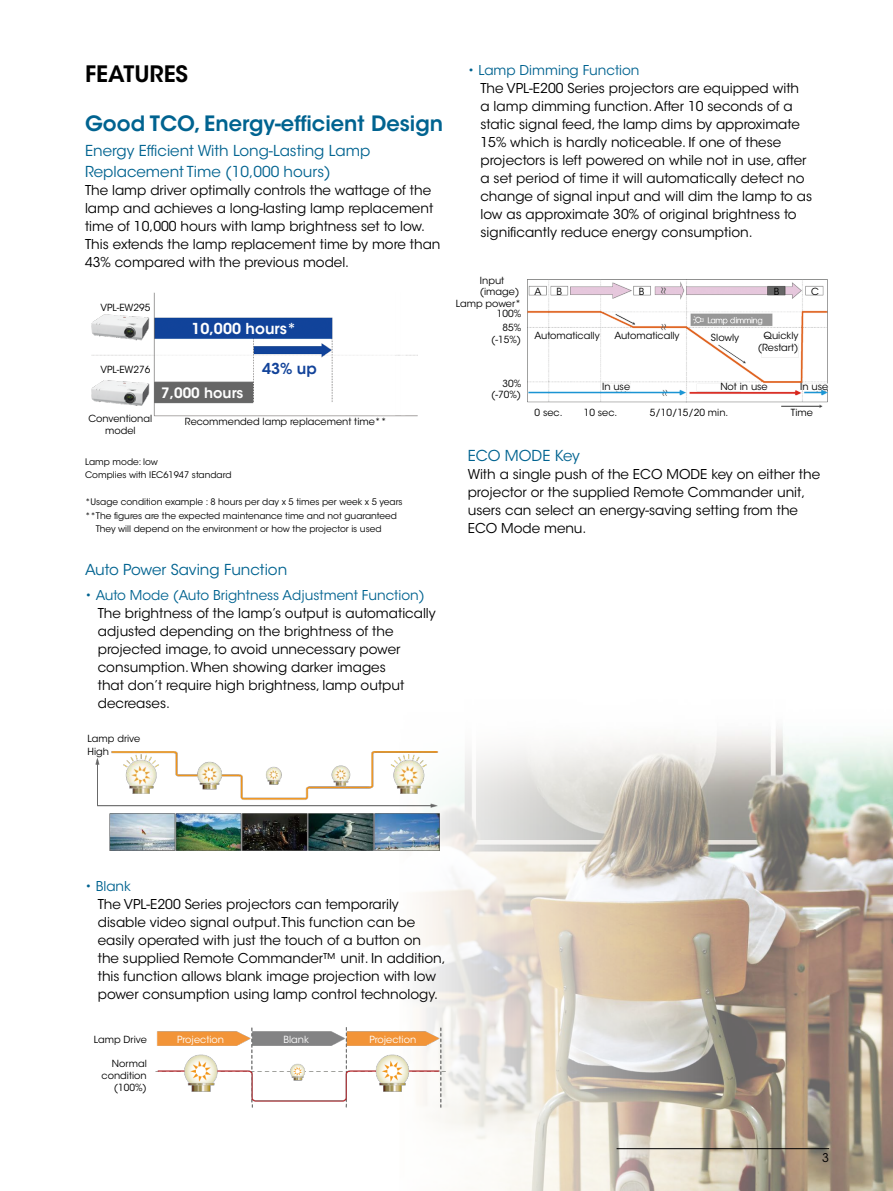
<style>
.page{position:relative;width:893px;height:1191px;background:#fff}
.page>*{position:absolute;margin:0;border:0;box-sizing:border-box;transform-origin:0 0}
.t1{font:600 22.5px "ITC Avant Garde Std";color:#000}
.t2{font:600 21px "ITC Avant Garde Std";color:#006390}
.t3{font:15px/21px "ITC Avant Garde Std";color:#006390}
.t4{font:600 15px "ITC Avant Garde Std";color:#fff}
.t5{font:600 15px "ITC Avant Garde Std";color:#12439a}
.t6{font:600 14.25px "ITC Avant Garde Std";color:#fff}
.t7{font:13.5px/18px "ITC Avant Garde Std";color:#000}
.t8{font:13.5px "ITC Avant Garde Std";color:#006390}
.t9{font:12px "ITC Avant Garde Std";color:#000}
.t10{font:9.75px/11.7px "ITC Avant Garde Std";color:#000;text-align:center}
.t11{font:9.75px "ITC Avant Garde Std";color:#fff}
.t12{font:9px/13.5px "ITC Avant Garde Std";color:#000}
</style>
<div class="page">
<img style="left:400px;top:728px;width:493px;height:463px">
<hr style="left:617px;top:1148px;width:212px;height:1px;background:#000">
<img style="left:92px;top:292px;width:326px;height:125px">
<img style="left:95px;top:737px;width:344px;height:113px">
<img style="left:155px;top:1027px;width:290px;height:80px">
<img style="left:527px;top:280px;width:301px;height:128px">
<h1 class="t1" style="left:85px;top:60px;width:105px">FEATURES</h1>
<h2 class="t2" style="left:85px;top:110px;width:360px">Good TCO, Energy-efficient Design</h2>
<p class="t3" style="left:85px;top:140px;width:287px">Energy Efficient With Long-Lasting Lamp<br>Replacement Time (10,000 hours)</p>
<p class="t7" style="left:85px;top:181px;width:357px">The lamp driver optimally controls the wattage of the lamp and achieves a long-lasting lamp replacement time of 10,000 hours with lamp brightness set to low.<br>This extends the lamp replacement time by more than 43% compared with the previous model.</p>
<p class="t10" style="left:100px;top:301px;width:52px">VPL-EW295</p>
<p class="t10" style="left:100px;top:364px;width:52px">VPL-EW276</p>
<p class="t4" style="left:191px;top:319px;width:107px">10,000 hours*</p>
<p class="t6" style="left:161px;top:384px;width:84px">7,000 hours</p>
<p class="t5" style="left:262px;top:359px;width:56px">43% up</p>
<p class="t10" style="left:88px;top:413px;width:65px">Conventional</p>
<p class="t10" style="left:185px;top:416px;width:203px">Recommended lamp replacement time**</p>
<p class="t10" style="left:105px;top:425px;width:32px">model</p>
<p class="t12" style="left:85px;top:455px;width:148px">Lamp mode: low<br>Complies with IEC61947 standard</p>
<p class="t12" style="left:85px;top:495px;width:319px">*Usage condition example : 8 hours per day x 5 times per week x 5 years</p>
<p class="t12" style="left:85px;top:509px;width:313px">**The figures are the expected maintenance time and not guaranteed</p>
<p class="t12" style="left:96px;top:522px;width:287px">They will depend on the environment or how the projector is used</p>
<p class="t3" style="left:85px;top:559px;width:204px">Auto Power Saving Function</p>
<p class="t8" style="left:85px;top:586px;width:341px">• Auto Mode (Auto Brightness Adjustment Function)</p>
<p class="t7" style="left:98px;top:604px;width:339px">The brightness of the lamp’s output is automatically adjusted depending on the brightness of the projected image, to avoid unnecessary power consumption. When showing darker images<br>that don’t require high brightness, lamp output decreases.</p>
<p class="t10" style="left:88px;top:731px;width:54px;line-height:13.5px;text-align:left">Lamp drive<br>High</p>
<p class="t8" style="left:468px;top:62px;width:173px">• Lamp Dimming Function</p>
<p class="t7" style="left:480px;top:79px;width:333px">The VPL-E200 Series projectors are equipped with<br>a lamp dimming function. After 10 seconds of a static signal feed, the lamp dims by approximate 15% which is hardly noticeable. If one of these projectors is left powered on while not in use, after a set period of time it will automatically detect no change of signal input and will dim the lamp to as low as approximate 30% of original brightness to significantly reduce energy consumption.</p>
<p class="t10" style="left:480px;top:274px;width:26px">Input</p>
<p class="t10" style="left:480px;top:286px;width:41px">(image)</p>
<p class="t10" style="left:456px;top:297px;width:67px">Lamp power*</p>
<p class="t10" style="left:497px;top:306px;width:26px;line-height:14.4px">100%<br>85%</p>
<p class="t10" style="left:491px;top:334px;width:31px">(-15%)</p>
<p class="t10" style="left:491px;top:377px;width:31px;text-align:right">30% (-70%)</p>
<p class="t10" style="left:556px;top:286px;width:7px">B</p>
<p class="t10" style="left:639px;top:286px;width:7px">B</p>
<p class="t10" style="left:774px;top:286px;width:7px">B</p>
<p class="t10" style="left:811px;top:286px;width:9px">C</p>
<p class="t10" style="left:534px;top:286px;width:8px">A</p>
<p class="t10" style="left:534px;top:330px;width:67px">Automatically</p>
<p class="t10" style="left:614px;top:330px;width:67px">Automatically</p>
<p class="t10" style="left:711px;top:332px;width:30px">Slowly</p>
<p class="t10" style="left:758px;top:330px;width:42px">Quickly (Restart)</p>
<p class="t10" style="left:602px;top:381px;width:30px">In use</p>
<p class="t10" style="left:720px;top:381px;width:49px">Not in use</p>
<p class="t10" style="left:800px;top:381px;width:30px">In use</p>
<p class="t10" style="left:535px;top:406px;width:29px">0 sec.</p>
<p class="t10" style="left:584px;top:406px;width:35px">10 sec.</p>
<p class="t10" style="left:650px;top:406px;width:80px">5/10/15/20 min.</p>
<p class="t10" style="left:791px;top:406px;width:24px">Time</p>
<p class="t3" style="left:468px;top:445px;width:114px">ECO MODE Key</p>
<p class="t7" style="left:468px;top:465px;width:354px">With a single push of the ECO MODE key on either the projector or the supplied Remote Commander unit, users can select an energy-saving setting from the ECO Mode menu.</p>
<p class="t8" style="left:85px;top:878px;width:48px">• Blank</p>
<p class="t7" style="left:98px;top:895px;width:350px">The VPL-E200 Series projectors can temporarily disable video signal output. This function can be easily operated with just the touch of a button on the supplied Remote Commander™ unit. In addition, this function allows blank image projection with low power consumption using lamp control technology.</p>
<p class="t10" style="left:94px;top:1034px;width:54px">Lamp Drive</p>
<p class="t11" style="left:177px;top:1033px;width:48px">Projection</p>
<p class="t11" style="left:283px;top:1033px;width:27px">Blank</p>
<p class="t11" style="left:369px;top:1033px;width:48px">Projection</p>
<p class="t10" style="left:102px;top:1058px;width:47px;text-align:right">Normal condition (100%)</p>
<p class="t9" style="left:822px;top:1150px;width:8px">3</p>
</div>
